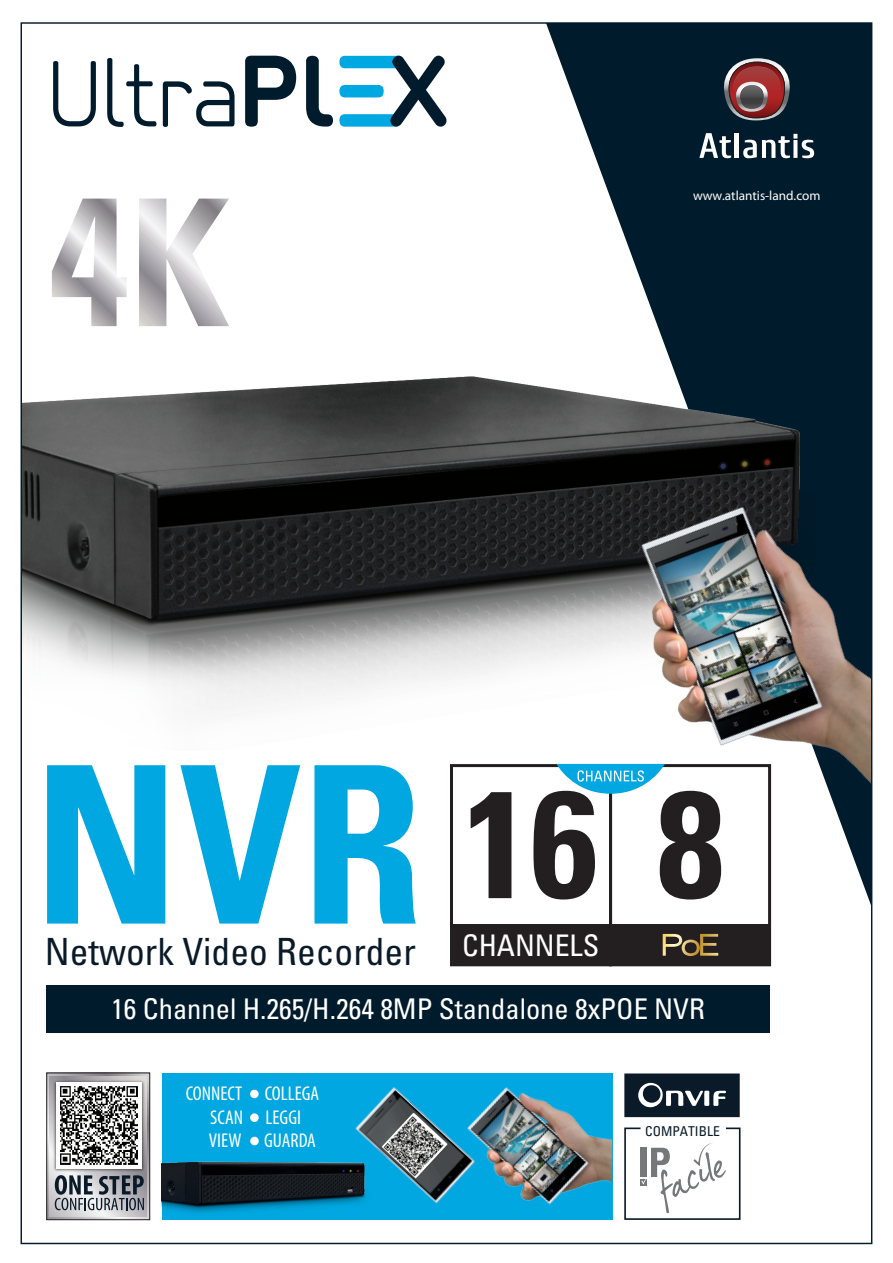
<style>
.page{position:relative;width:893px;height:1263px;background:#fff}
.page>*{position:absolute;margin:0;border:0;box-sizing:border-box;transform-origin:0 0}
.t1{font:700 condensed 219.3px "Univers LT Std";color:#00a7e0}
.t2{font:700 condensed 151.8px "Univers LT Std";color:#231f20}
.t3{font:condensed 37.5px "Univers LT Std";color:#0a1a29}
.t4{font:condensed 29.7px "Univers LT Std";color:#fff}
.t5{font:condensed 28.5px "Univers LT Std";color:#fff}
.t6{font:condensed 19.95px/23.5px "Myriad Pro";color:#fff}
.t7{font:condensed 13.65px "Univers LT Std";color:#0a1a29}
.t8{font:13.2px "Myriad Pro";color:#fff}
</style>
<div class="page">
<svg style="left:546px;top:24px;width:324px;height:881px;fill:#001b2b"></svg>
<svg style="left:699px;top:133px;width:32px;height:25px"></svg>
<hr style="left:735px;top:133px;width:4px;height:25px;background:#fff">
<svg style="left:743px;top:134px;width:71px;height:24px"></svg>
<svg style="left:723px;top:58px;width:68px;height:62px;background:#774e52"></svg>
<svg style="left:245px;top:56px;width:51px;height:71px"></svg>
<svg style="left:306px;top:56px;width:27px;height:71px"></svg>
<svg style="left:339px;top:56px;width:107px;height:71px"></svg>
<svg style="left:53px;top:61px;width:43px;height:65px"></svg>
<svg style="left:107px;top:58px;width:49px;height:69px"></svg>
<svg style="left:163px;top:81px;width:72px;height:46px"></svg>
<div style="left:451px;top:925px;width:160px;height:40px;background:#231f20"></div>
<div style="left:450px;top:764px;width:162px;height:202px;border:3px solid #231f20"></div>
<div style="left:162px;top:1073px;width:450px;height:147px;background:#00a7e0"></div>
<svg style="left:624px;top:1127px;width:117px;height:93px"></svg>
<svg style="left:624px;top:1073px;width:116px;height:44px;background:#2e3c48"></svg>
<img style="left:366px;top:1087px;width:82px;height:117px">
<div style="left:250px;top:1090px;width:9px;height:8px;background:#fff;border-radius:50%"></div>
<div style="left:250px;top:1113px;width:9px;height:9px;background:#fff;border-radius:50%"></div>
<img style="left:162px;top:1116px;width:222px;height:97px">
<img style="left:448px;top:1087px;width:164px;height:118px">
<svg style="left:49px;top:1075px;width:99px;height:143px"></svg>
<div style="left:47px;top:1073px;width:103px;height:147px;border:1px solid #231f20"></div>
<svg style="left:50px;top:1076px;width:97px;height:140px;background:#c7c5c8"></svg>
<svg style="left:55px;top:1175px;width:89px;height:35px;background:#80868e"></svg>
<img style="left:52px;top:1078px;width:94px;height:95px">
<img style="left:56px;top:1083px;width:86px;height:86px">
<img style="left:382px;top:1113px;width:65px;height:65px">
<div style="left:46px;top:986px;width:724px;height:47px;background:#001b2b"></div>
<svg style="left:56px;top:199px;width:61px;height:63px"></svg>
<svg style="left:139px;top:199px;width:90px;height:63px"></svg>
<div style="left:611px;top:925px;width:159px;height:40px;background:#231f20"></div>
<div style="left:609px;top:764px;width:162px;height:202px;border:3px solid #231f20"></div>
<svg style="left:663px;top:934px;width:55px;height:22px"></svg>
<svg style="left:556px;top:764px;width:68px;height:30px"></svg>
<img style="left:23px;top:262px;width:792px;height:489px">
<img style="left:624px;top:451px;width:246px;height:394px">
<p class="t8" style="left:693px;top:187px;width:129px">www.atlantis-land.com</p>
<h1 class="t1" style="left:33px;top:711px;width:392px">NVR</h1>
<h3 class="t3" style="left:45px;top:928px;width:372px">Network Video Recorder</h3>
<h2 class="t2" style="left:463px;top:751px;width:262px">16 8</h2>
<p class="t4" style="left:462px;top:926px;width:139px">CHANNELS</p>
<p class="t5" style="left:111px;top:991px;width:595px">16 Channel H.265/H.264 8MP Standalone 8xPOE NVR</p>
<p class="t6" style="left:209px;top:1081px;width:112px;text-indent:-23px">CONNECT COLLEGA<br>SCAN LEGGI<br>VIEW GUARDA</p>
<p class="t7" style="left:645px;top:1123px;width:76px">COMPATIBLE</p>
</div>
